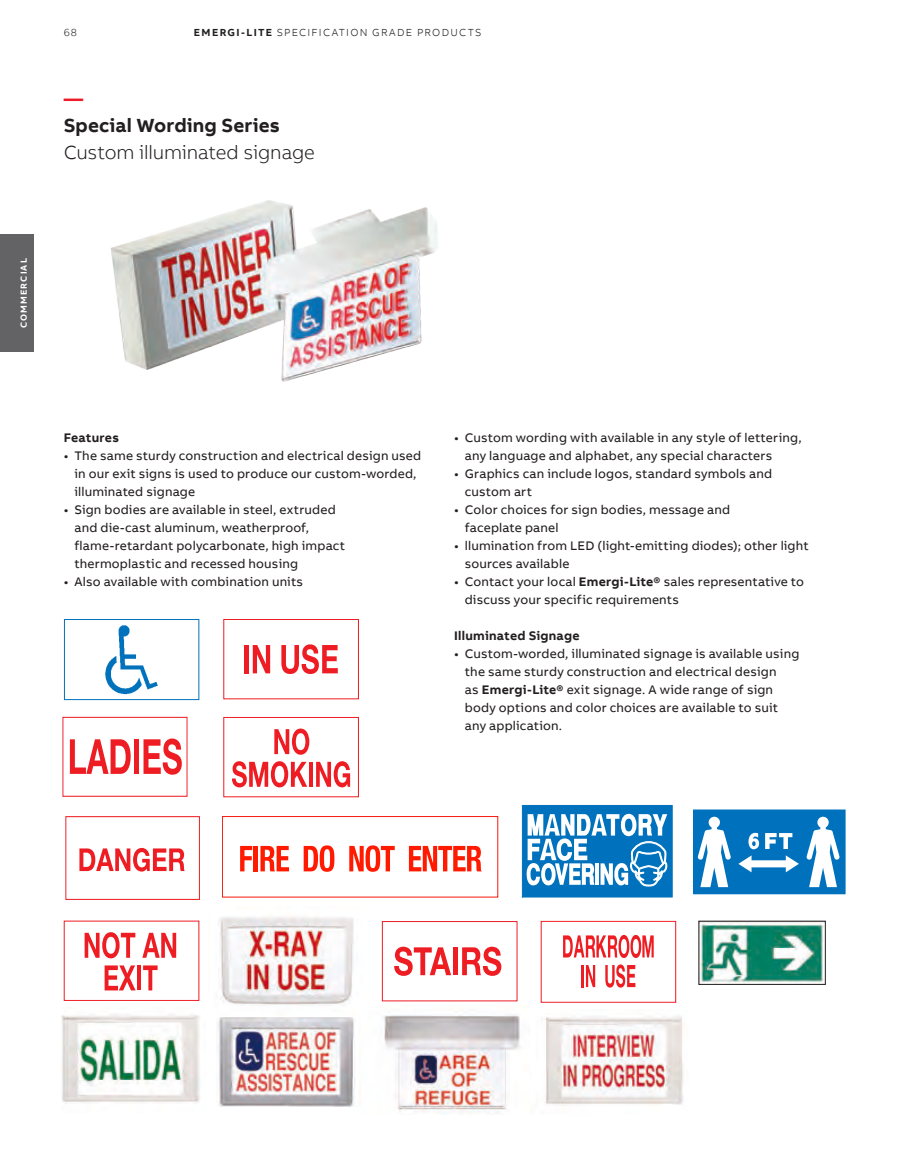
<style>
.page{position:relative;width:918px;height:1175px;background:#fff}
.page>*{position:absolute;margin:0;border:0;box-sizing:border-box;transform-origin:0 0}
.Subheadline_S_13pt_1{font:300 19.5px "AB Bvoice";letter-spacing:-.005em;color:#231f20}
.Headline_S_13pt_18pt{font:700 19.5px "AB Bvoice";letter-spacing:.005em;color:#231f20}
.Headline_S_13pt_18pt-2{font:700 19.5px "AB Bvoice";color:#ee1c28}
.t1{font:12.75px/18px "AB Bvoice";letter-spacing:.015em;color:#231f20}
.Paragraph_Title_8_5p{font:700 12.75px "AB Bvoice";letter-spacing:.02em;color:#231f20}
.t2{font:300 10.5px "AB Bvoice";letter-spacing:.12em;color:#231f20}
.t3{font:700 9px "AB Bvoice";letter-spacing:.135em;color:#fff}
.s1{font-weight:700}
</style>
<div class="page">
<img style="left:110px;top:200px;width:328px;height:182px">
<svg style="left:240px;top:846px;width:12px;height:25px"></svg>
<hr style="left:254px;top:846px;width:4px;height:25px;background:#ff1a00">
<svg style="left:260px;top:846px;width:29px;height:25px"></svg>
<svg style="left:304px;top:845px;width:30px;height:26px"></svg>
<svg style="left:349px;top:845px;width:46px;height:26px"></svg>
<svg style="left:409px;top:846px;width:73px;height:25px"></svg>
<div style="left:222px;top:816px;width:276px;height:81px;border:1px solid #f8180c"></div>
<div style="left:65px;top:816px;width:135px;height:84px;border:1px solid #ee1d23"></div>
<svg style="left:79px;top:848px;width:106px;height:23px"></svg>
<div style="left:244px;top:645px;width:5px;height:28px;background:#ee1d23"></div>
<svg style="left:253px;top:645px;width:17px;height:28px"></svg>
<svg style="left:281px;top:644px;width:57px;height:30px"></svg>
<div style="left:223px;top:619px;width:136px;height:80px;border:1px solid #ee1d23"></div>
<div style="left:541px;top:921px;width:135px;height:81px;border:1px solid #ee1d23"></div>
<svg style="left:563px;top:935px;width:91px;height:23px"></svg>
<hr style="left:581px;top:965px;width:3px;height:22px;background:#ee1d23">
<svg style="left:586px;top:965px;width:9px;height:22px"></svg>
<svg style="left:605px;top:964px;width:30px;height:23px"></svg>
<div style="left:63px;top:717px;width:124px;height:79px;border:1px solid #ee1d23"></div>
<svg style="left:70px;top:739px;width:61px;height:35px"></svg>
<div style="left:134px;top:739px;width:5px;height:35px;background:#ee1d23"></div>
<svg style="left:144px;top:738px;width:38px;height:36px"></svg>
<div style="left:382px;top:921px;width:136px;height:80px;border:1px solid #ee1d23"></div>
<svg style="left:394px;top:946px;width:57px;height:29px"></svg>
<div style="left:453px;top:947px;width:5px;height:28px;background:#ee1d23"></div>
<svg style="left:462px;top:946px;width:39px;height:29px"></svg>
<svg style="left:85px;top:932px;width:50px;height:26px"></svg>
<svg style="left:142px;top:932px;width:34px;height:25px"></svg>
<svg style="left:105px;top:965px;width:31px;height:25px"></svg>
<hr style="left:137px;top:965px;width:4px;height:25px;background:#ee1d23">
<svg style="left:143px;top:965px;width:15px;height:25px"></svg>
<div style="left:62px;top:615px;width:140px;height:89px;background:linear-gradient(to right,#fff,#fff)"></div>
<img style="left:66px;top:621px;width:131px;height:77px">
<div style="left:64px;top:619px;width:135px;height:81px;border:1px solid #0072bc"></div>
<div style="left:223px;top:717px;width:136px;height:80px;border:1px solid #ee1d23"></div>
<svg style="left:274px;top:728px;width:35px;height:26px"></svg>
<svg style="left:232px;top:761px;width:75px;height:26px"></svg>
<hr style="left:309px;top:762px;width:4px;height:24px;background:#ee1d23">
<svg style="left:316px;top:761px;width:34px;height:26px"></svg>
<img style="left:62px;top:1014px;width:138px;height:88px">
<img style="left:217px;top:1017px;width:138px;height:89px">
<img style="left:218px;top:916px;width:136px;height:89px">
<img style="left:544px;top:1016px;width:140px;height:90px">
<img style="left:384px;top:1014px;width:136px;height:100px">
<img style="left:701px;top:923px;width:123px;height:59px">
<div style="left:699px;top:921px;width:127px;height:63px;border:1px solid #231f20"></div>
<svg style="left:693px;top:809px;width:152px;height:85px"></svg>
<svg style="left:522px;top:805px;width:151px;height:92px"></svg>
<div style="left:0;top:234px;width:34px;height:118px;background:#636366"></div>
<p class="t2" style="left:64px;top:26px;width:15px">68</p>
<p class="t2" style="left:194px;top:26px;width:289px"><span class="s1">EMERGI-LITE</span> SPECIFICATION GRADE PRODUCTS</p>
<p class="Headline_S_13pt_18pt-2" style="left:64px;top:86px;width:21px">—</p>
<p class="Headline_S_13pt_18pt" style="left:64px;top:113px;width:218px">Special Wording Series</p>
<p class="Subheadline_S_13pt_1" style="left:64px;top:141px;width:253px">Custom illuminated signage</p>
<p class="t3" style="left:18px;top:328px;width:72px;rotate:-90deg">COMMERCIAL</p>
<p class="Paragraph_Title_8_5p" style="left:64px;top:429px;width:57px">Features</p>
<p class="t1" style="left:74px;top:447px;width:348px;text-indent:-11px">• The same sturdy construction and electrical design used in our exit signs is used to produce our custom-worded, illuminated signage</p>
<p class="t1" style="left:74px;top:501px;width:272px;text-indent:-11px">• Sign bodies are available in steel, extruded and die-cast aluminum, weatherproof, flame-retardant polycarbonate, high impact thermoplastic and recessed housing</p>
<p class="t1" style="left:64px;top:573px;width:241px">• Also available with combination units</p>
<p class="t1" style="left:465px;top:429px;width:338px;text-indent:-11px">• Custom wording with available in any style of lettering, any language and alphabet, any special characters</p>
<p class="t1" style="left:465px;top:465px;width:309px;text-indent:-11px">• Graphics can include logos, standard symbols and custom art</p>
<p class="t1" style="left:465px;top:501px;width:267px;text-indent:-11px">• Color choices for sign bodies, message and faceplate panel</p>
<p class="t1" style="left:465px;top:537px;width:345px;text-indent:-11px">• llumination from LED (light-emitting diodes); other light sources available</p>
<p class="t1" style="left:465px;top:573px;width:341px;text-indent:-11px">• Contact your local <span class="s1">Emergi-Lite®</span> sales representative to discuss your specific requirements</p>
<p class="Paragraph_Title_8_5p" style="left:454px;top:627px;width:127px">Illuminated Signage</p>
<p class="t1" style="left:465px;top:645px;width:336px;text-indent:-11px">• Custom-worded, illuminated signage is available using the same sturdy construction and electrical design<br>as <span class="s1">Emergi-Lite®</span> exit signage. A wide range of sign body options and color choices are available to suit any application.</p>
</div>
